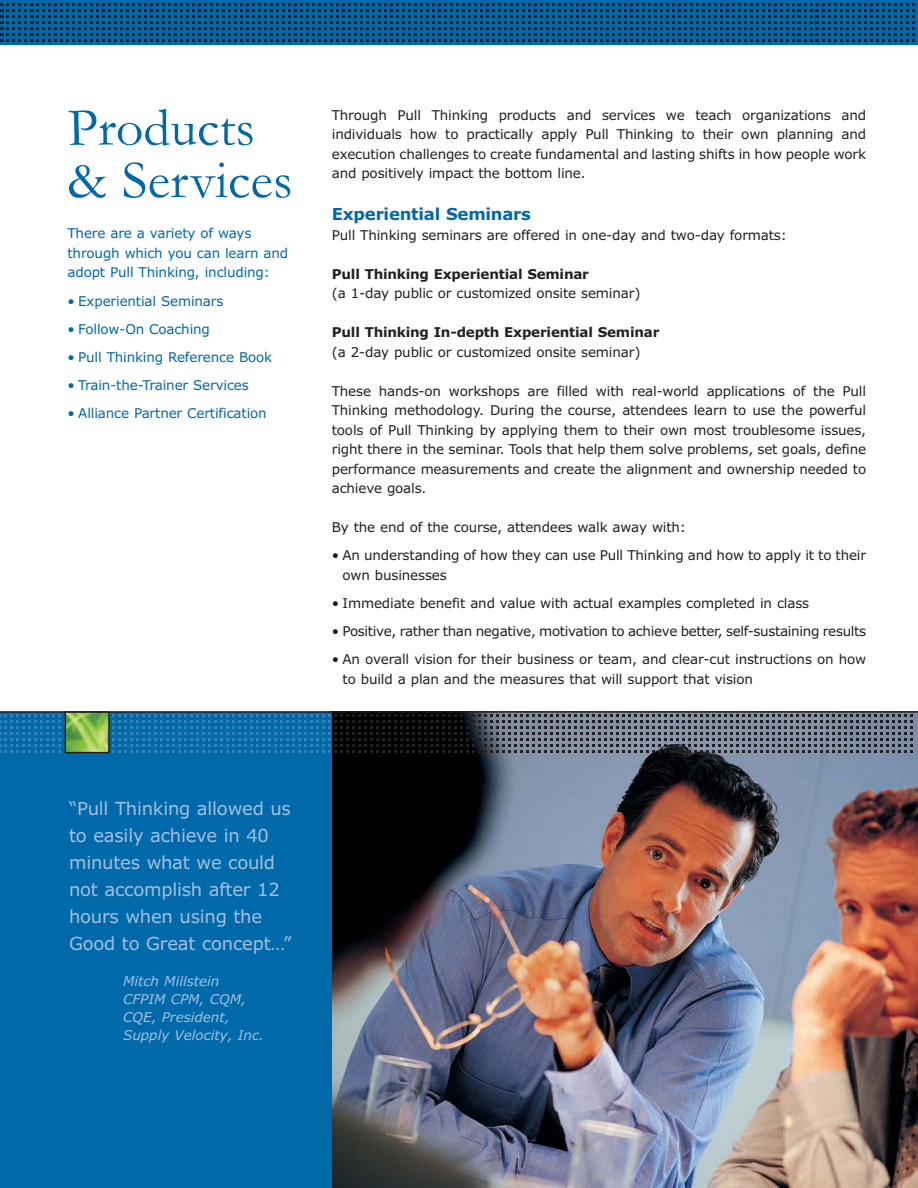
<style>
.page{position:relative;width:918px;height:1188px;background:#fff}
.page>*{position:absolute;margin:0;border:0;box-sizing:border-box;transform-origin:0 0}
.t1{font:54px/52.5px "Garamond";color:#0069aa}
.t2{font:18px/27px "Verdana";letter-spacing:-.015em;color:#a6bfde}
.t3{font:700 16.5px "Verdana";letter-spacing:-.015em;color:#0069aa}
.t4{font:13.5px/19.5px "Verdana";letter-spacing:-.015em;color:#231f20;text-align:justify}
.t5{font:13.5px/19.5px "Verdana";letter-spacing:-.015em;color:#0069aa}
.t6{font:700 13.5px "Verdana";letter-spacing:-.015em;color:#231f20}
.t7{font:italic 13.5px/18px "Verdana";color:#a6bfde}
</style>
<div class="page">
<div style="left:0;top:0;width:918px;height:45px;background:#0069aa"></div>
<svg style="left:0;top:3px;width:915px;height:39px"></svg>
<img style="left:332px;top:713px;width:586px;height:475px">
<div style="left:0;top:712px;width:332px;height:476px;background:#0069aa"></div>
<hr style="left:0;top:711px;width:918px;height:2px;background:#231f20">
<svg style="left:0;top:714px;width:914px;height:39px"></svg>
<img style="left:68px;top:714px;width:39px;height:36px">
<div style="left:65px;top:711px;width:45px;height:42px;border:2px solid #231f20"></div>
<h1 class="t1" style="left:68px;top:108px;width:227px">Products &amp; Services</h1>
<p class="t4" style="left:332px;top:106px;width:536px">Through Pull Thinking products and services we teach organizations and individuals how to practically apply Pull Thinking to their own planning and execution challenges to create fundamental and lasting shifts in how people work and positively impact the bottom line.</p>
<p class="t3" style="left:332px;top:208px;width:201px">Experiential Seminars</p>
<p class="t4" style="left:332px;top:226px;width:457px">Pull Thinking seminars are offered in one-day and two-day formats:</p>
<p class="t6" style="left:332px;top:268px;width:259px">Pull Thinking Experiential Seminar</p>
<p class="t4" style="left:332px;top:285px;width:310px">(a 1-day public or customized onsite seminar)</p>
<p class="t6" style="left:332px;top:327px;width:329px">Pull Thinking In-depth Experiential Seminar</p>
<p class="t4" style="left:332px;top:343px;width:310px">(a 2-day public or customized onsite seminar)</p>
<p class="t4" style="left:332px;top:382px;width:536px">These hands-on workshops are filled with real-world applications of the Pull Thinking methodology. During the course, attendees learn to use the powerful tools of Pull Thinking by applying them to their own most troublesome issues, right there in the seminar. Tools that help them solve problems, set goals, define performance measurements and create the alignment and ownership needed to achieve goals.</p>
<p class="t4" style="left:332px;top:519px;width:356px">By the end of the course, attendees walk away with:</p>
<p class="t4" style="left:343px;top:547px;width:525px;text-indent:-11px">• An understanding of how they can use Pull Thinking and how to apply it to their own businesses</p>
<p class="t4" style="left:332px;top:594px;width:479px">• Immediate benefit and value with actual examples completed in class</p>
<p class="t4" style="left:332px;top:623px;width:536px">• Positive, rather than negative, motivation to achieve better, self-sustaining results</p>
<p class="t4" style="left:343px;top:651px;width:525px;text-indent:-11px">• An overall vision for their business or team, and clear-cut instructions on how to build a plan and the measures that will support that vision</p>
<p class="t5" style="left:68px;top:225px;width:222px">There are a variety of ways through which you can learn and adopt Pull Thinking, including:</p>
<p class="t5" style="left:68px;top:292px;width:158px">• Experiential Seminars</p>
<p class="t5" style="left:68px;top:320px;width:144px">• Follow-On Coaching</p>
<p class="t5" style="left:68px;top:348px;width:206px">• Pull Thinking Reference Book</p>
<p class="t5" style="left:68px;top:377px;width:183px">• Train-the-Trainer Services</p>
<p class="t5" style="left:68px;top:405px;width:201px">• Alliance Partner Certification</p>
<h2 class="t2" style="left:69px;top:796px;width:224px">“Pull Thinking allowed us to easily achieve in 40 minutes what we could not accomplish after 12 hours when using the<br>Good to Great concept…”</h2>
<p class="t7" style="left:123px;top:973px;width:143px">Mitch Millstein<br>CFPIM CPM, CQM,<br>CQE, President,<br>Supply Velocity, Inc.</p>
</div>
